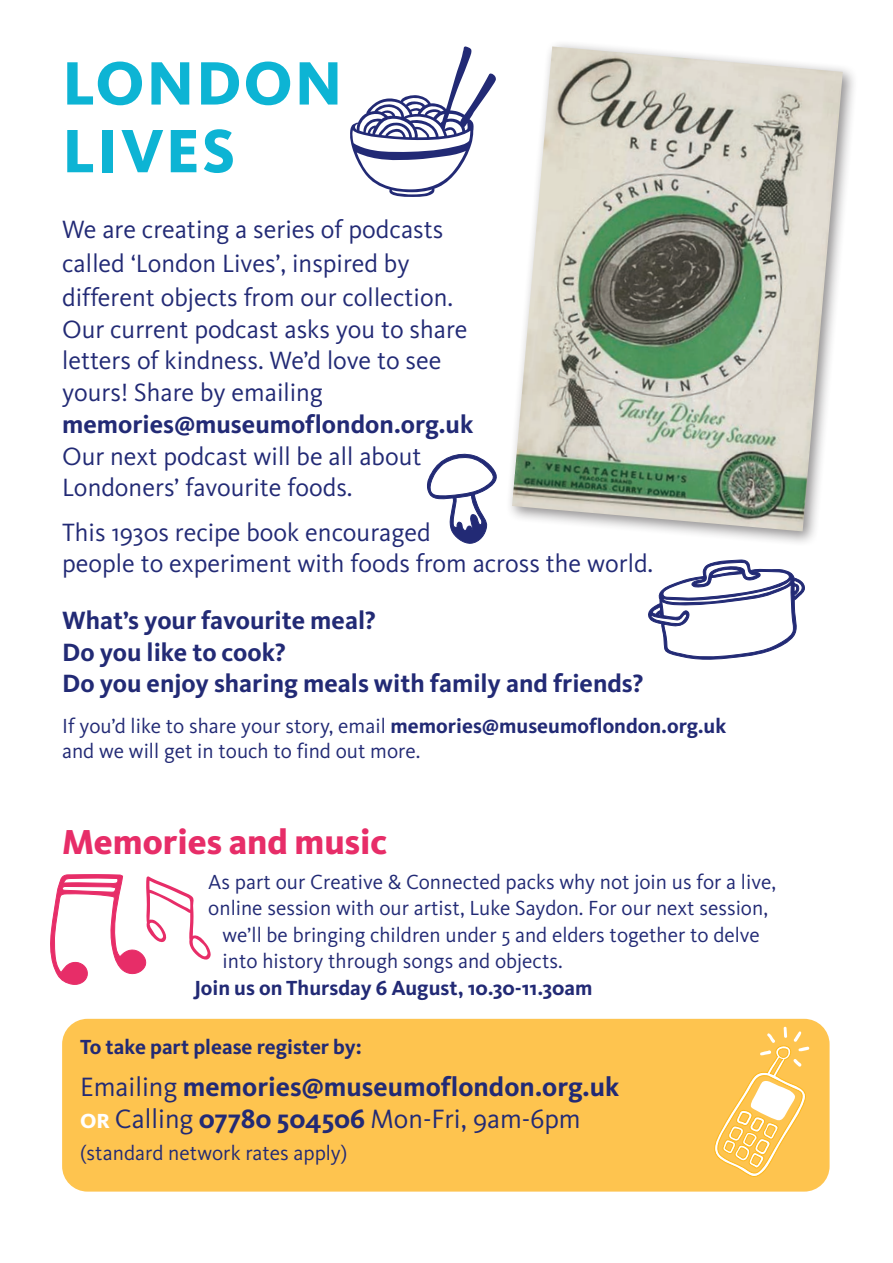
<style>
.page{position:relative;width:893px;height:1263px;background:#fff}
.page>*{position:absolute;margin:0;border:0;box-sizing:border-box;transform-origin:0 0}
.t1{font:800 63.45px/67.7px "Kievit";letter-spacing:.03em;color:#0db4d4}
.t2{font:800 36px "Kievit";color:#e72d68}
.t3{font:700 27.45px/31.8px "Kievit";color:#222a75}
.t4{font:25.95px/32.5px "Kievit";color:#222a75}
.t5{font:700 25.95px/31.7px "Kievit";color:#222a75}
.t6{font:21.15px/25.3px "Kievit";color:#222a75}
.t7{font:700 21.15px "Kievit";color:#222a75}
.s1{font-weight:700}
.s2{font-weight:400}
.s3{font-weight:800;font-size:21.15px;color:#fff}
</style>
<div class="page">
<div style="left:62px;top:1019px;width:768px;height:172px;background:#fec44f;border-radius:25px"></div>
<div style="left:505px;top:40px;width:353px;height:507px;background:#231f20;opacity:.5"></div>
<img style="left:512px;top:46px;width:331px;height:485px">
<svg style="left:350px;top:46px;width:146px;height:151px"></svg>
<svg style="left:427px;top:453px;width:70px;height:91px"></svg>
<svg style="left:648px;top:559px;width:157px;height:101px"></svg>
<svg style="left:714px;top:1026px;width:96px;height:151px"></svg>
<svg style="left:50px;top:874px;width:161px;height:111px"></svg>
<h1 class="t1" style="left:62px;top:49px;width:282px">LONDON<br>LIVES</h1>
<p class="t4" style="left:62px;top:214px;width:407px">We are creating a series of podcasts called ‘London Lives’, inspired by different objects from our collection.<br>Our current podcast asks you to share letters of kindness. We’d love to see yours! Share by emailing</p>
<p class="t5" style="left:62px;top:408px;width:413px">memories@museumoflondon.org.uk</p>
<p class="t4" style="left:62px;top:440px;width:361px;line-height:31.7px">Our next podcast will be all about<br>Londoners’ favourite foods.</p>
<p class="t4" style="left:62px;top:517px;width:593px;line-height:31.7px">This 1930s recipe book encouraged<br>people to experiment with foods from across the world.</p>
<p class="t5" style="left:62px;top:604px;width:583px">What’s your favourite meal?<br>Do you like to cook?<br>Do you enjoy sharing meals with family and friends?</p>
<p class="t6" style="left:62px;top:713px;width:666px">If you’d like to share your story, email <span class="s1">memories@museumoflondon.org.uk </span>and we will get in touch to find out more.</p>
<h2 class="t2" style="left:62px;top:820px;width:327px">Memories and music</h2>
<p class="t6" style="left:208px;top:869px;width:569px">As part our Creative &amp; Connected packs why not join us for a live,</p>
<p class="t6" style="left:208px;top:896px;width:561px">online session with our artist, Luke Saydon. For our next session,</p>
<p class="t6" style="left:223px;top:922px;width:539px">we’ll be bringing children under 5 and elders together to delve</p>
<p class="t6" style="left:223px;top:949px;width:342px">into history through songs and objects.</p>
<p class="t7" style="left:194px;top:975px;width:400px">Join us on Thursday 6 August, 10.30-11.30am</p>
<p class="t7" style="left:80px;top:1034px;width:283px">To take part please register by:</p>
<p class="t3" style="left:80px;top:1071px;width:541px"><span class="s2">Emailing</span> memories@museumoflondon.org.uk<br><span class="s3">OR</span> <span class="s2">Calling</span> 07780 504506 <span class="s2">Mon-Fri, 9am-6pm</span></p>
<p class="t6" style="left:80px;top:1140px;width:269px">(standard network rates apply)</p>
</div>
